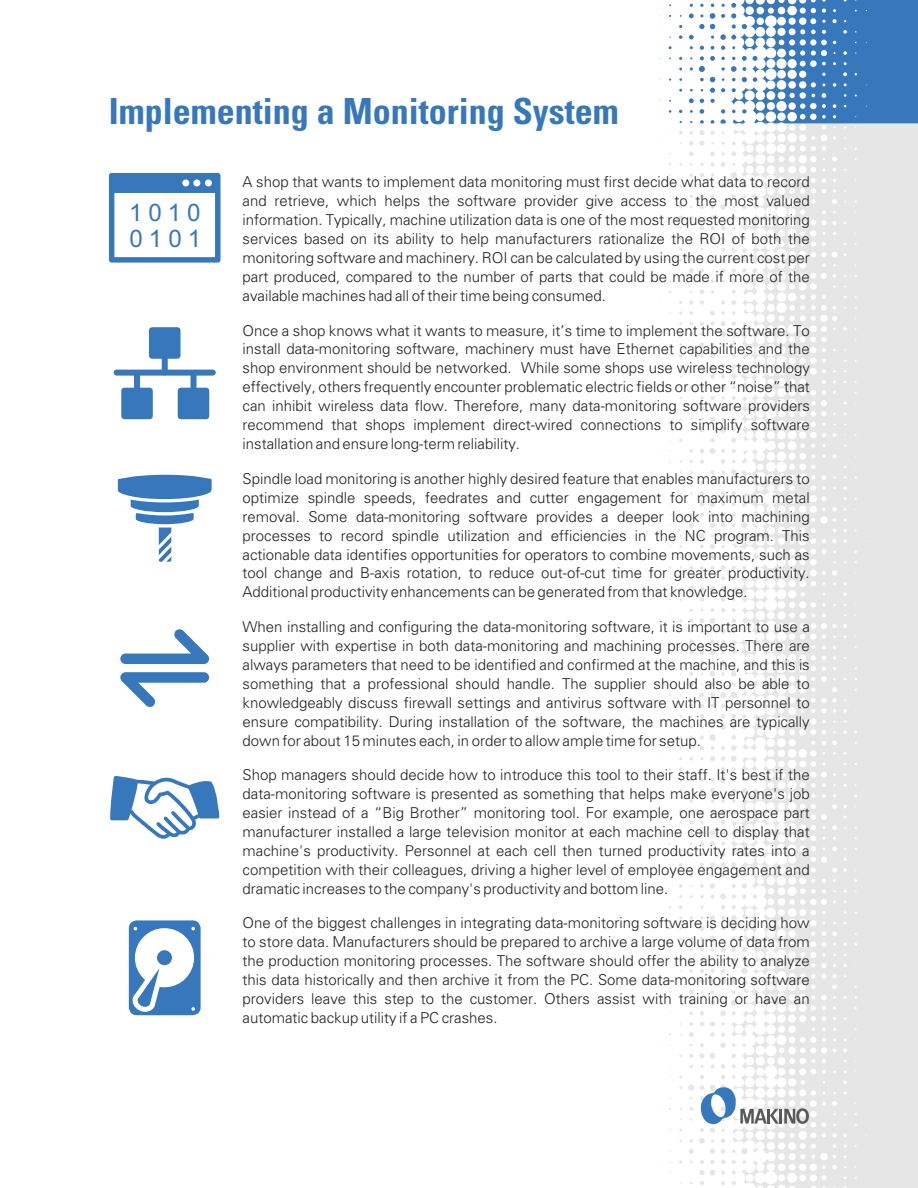
<style>
.page{position:relative;width:918px;height:1188px;background:#fff}
.page>*{position:absolute;margin:0;border:0;box-sizing:border-box;transform-origin:0 0}
.t1{font:700 condensed 36px "Univers 67";color:#3777bc}
.t2{font:24.15px/25.7px "Arial";letter-spacing:.245em;color:#3777bc}
.t3{font:300 15px/18.9px "Univers 45";color:#231f20;text-align:justify}
</style>
<div class="page">
<svg style="left:659px;top:123px;width:259px;height:1065px;fill:#e6e6e6"></svg>
<svg style="left:701px;top:1087px;width:108px;height:37px"></svg>
<svg style="left:109px;top:173px;width:111px;height:90px"></svg>
<div style="left:205px;top:179px;width:7px;height:7px;background:#fff;border-radius:50%"></div>
<div style="left:193px;top:179px;width:7px;height:7px;background:#fff;border-radius:50%"></div>
<div style="left:182px;top:179px;width:7px;height:7px;background:#fff;border-radius:50%"></div>
<svg style="left:117px;top:474px;width:95px;height:88px"></svg>
<div style="left:149px;top:327px;width:31px;height:32px;background:#3777bc"></div>
<div style="left:121px;top:388px;width:32px;height:31px;background:#3777bc"></div>
<div style="left:178px;top:388px;width:31px;height:31px;background:#3777bc"></div>
<div style="left:117px;top:370px;width:96px;height:6px;background:#3777bc"></div>
<div style="left:134px;top:374px;width:6px;height:16px;background:#3777bc"></div>
<div style="left:162px;top:356px;width:6px;height:17px;background:#3777bc"></div>
<div style="left:191px;top:374px;width:6px;height:16px;background:#3777bc"></div>
<svg style="left:659px;top:0;width:259px;height:123px"></svg>
<div style="left:129px;top:920px;width:72px;height:95px;background:#3777bc;border-radius:8px"></div>
<div style="left:135px;top:928px;width:59px;height:59px;background:#fff;border-radius:50%"></div>
<svg style="left:128px;top:948px;width:44px;height:68px"></svg>
<div style="left:157px;top:950px;width:15px;height:15px;background:#3777bc;border-radius:50%"></div>
<svg style="left:191px;top:927px;width:4px;height:3px"></svg>
<svg style="left:191px;top:1007px;width:4px;height:4px"></svg>
<svg style="left:110px;top:776px;width:109px;height:63px"></svg>
<svg style="left:120px;top:629px;width:89px;height:35px"></svg>
<svg style="left:120px;top:672px;width:89px;height:35px"></svg>
<h1 class="t1" style="left:109px;top:98px;width:511px">Implementing a Monitoring System</h1>
<h2 class="t2" style="left:129px;top:202px;width:74px">1010<br>0101</h2>
<p class="t3" style="left:243px;top:174px;width:569px">A shop that wants to implement data monitoring must first decide what data to record and retrieve, which helps the software provider give access to the most valued information. Typically, machine utilization data is one of the most requested monitoring services based on its ability to help manufacturers rationalize the ROI of both the monitoring software and machinery. ROI can be calculated by using the current cost per part produced, compared to the number of parts that could be made if more of the available machines had all of their time being consumed.</p>
<p class="t3" style="left:243px;top:322px;width:569px">Once a shop knows what it wants to measure, it’s time to implement the software. To install data-monitoring software, machinery must have Ethernet capabilities and the shop environment should be networked. While some shops use wireless technology effectively, others frequently encounter problematic electric fields or other “noise” that can inhibit wireless data flow. Therefore, many data-monitoring software providers recommend that shops implement direct-wired connections to simplify software installation and ensure long-term reliability.</p>
<p class="t3" style="left:243px;top:470px;width:569px">Spindle load monitoring is another highly desired feature that enables manufacturers to optimize spindle speeds, feedrates and cutter engagement for maximum metal removal. Some data-monitoring software provides a deeper look into machining processes to record spindle utilization and efficiencies in the NC program. This actionable data identifies opportunities for operators to combine movements, such as tool change and B-axis rotation, to reduce out-of-cut time for greater productivity.<br>Additional productivity enhancements can be generated from that knowledge.</p>
<p class="t3" style="left:243px;top:618px;width:569px">When installing and configuring the data-monitoring software, it is important to use a supplier with expertise in both data-monitoring and machining processes. There are always parameters that need to be identified and confirmed at the machine, and this is something that a professional should handle. The supplier should also be able to knowledgeably discuss firewall settings and antivirus software with IT personnel to ensure compatibility. During installation of the software, the machines are typically down for about 15 minutes each, in order to allow ample time for setup.</p>
<p class="t3" style="left:243px;top:767px;width:569px">Shop managers should decide how to introduce this tool to their staff. It's best if the data-monitoring software is presented as something that helps make everyone's job easier instead of a “Big Brother” monitoring tool. For example, one aerospace part manufacturer installed a large television monitor at each machine cell to display that machine's productivity. Personnel at each cell then turned productivity rates into a competition with their colleagues, driving a higher level of employee engagement and dramatic increases to the company's productivity and bottom line.</p>
<p class="t3" style="left:243px;top:915px;width:569px">One of the biggest challenges in integrating data-monitoring software is deciding how to store data. Manufacturers should be prepared to archive a large volume of data from the production monitoring processes. The software should offer the ability to analyze this data historically and then archive it from the PC. Some data-monitoring software providers leave this step to the customer. Others assist with training or have an automatic backup utility if a PC crashes.</p>
</div>
